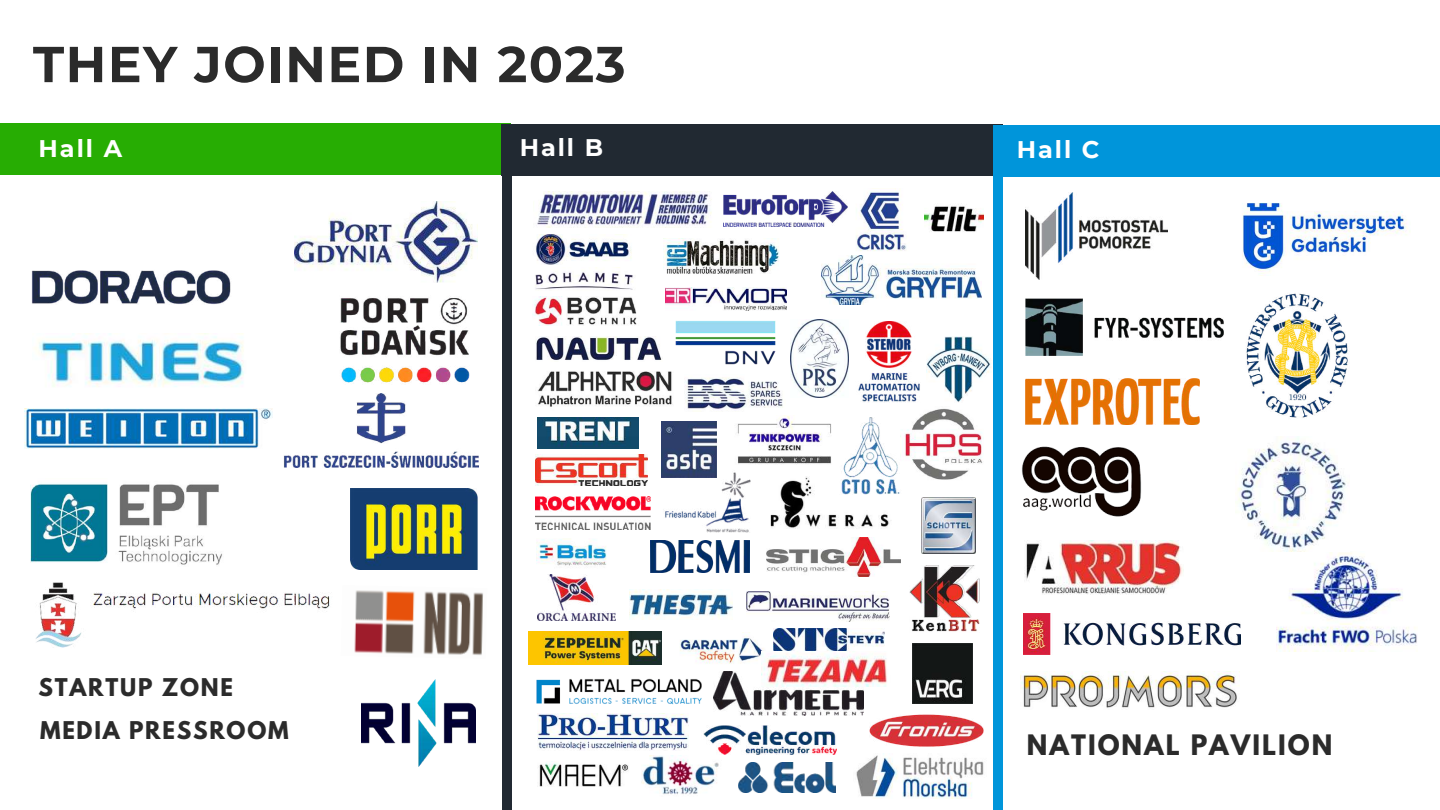
<style>
.page{position:relative;width:1440px;height:810px;background:#fff}
.page>*{position:absolute;margin:0;border:0;box-sizing:border-box;transform-origin:0 0}
.t1{font:700 50.4px "Montserrat";letter-spacing:.03em;color:#2b2b2b}
.t2{font:700 25px "League Spartan";letter-spacing:.08em;color:#2b2b2b}
.t3{font:700 24px "Montserrat";letter-spacing:.08em;color:#fff}
.t4{font:700 21.7px "League Spartan";letter-spacing:.08em;color:#2b2b2b}
</style>
<div class="page">
<div style="left:0;top:124px;width:511px;height:51px;background:#27ad03"></div>
<div style="left:502px;top:125px;width:501px;height:51px;background:#212932"></div>
<div style="left:993px;top:125px;width:447px;height:52px;background:#0095da"></div>
<div style="left:502px;top:134px;width:9px;height:676px;background:#212932"></div>
<div style="left:993px;top:126px;width:10px;height:684px;background:#0095da"></div>
<img style="left:537px;top:191px;width:175px;height:37px">
<img style="left:536px;top:235px;width:96px;height:30px">
<img style="left:790px;top:319px;width:59px;height:79px">
<img style="left:538px;top:575px;width:78px;height:46px">
<img style="left:675px;top:320px;width:101px;height:45px">
<img style="left:535px;top:272px;width:98px;height:18px">
<img style="left:724px;top:191px;width:124px;height:35px">
<img style="left:856px;top:192px;width:51px;height:59px">
<img style="left:536px;top:336px;width:126px;height:24px">
<img style="left:535px;top:496px;width:116px;height:33px">
<img style="left:747px;top:592px;width:142px;height:30px">
<img style="left:665px;top:287px;width:121px;height:24px">
<img style="left:664px;top:240px;width:115px;height:34px">
<img style="left:532px;top:297px;width:105px;height:28px">
<img style="left:535px;top:455px;width:112px;height:31px">
<img style="left:858px;top:322px;width:62px;height:80px">
<img style="left:921px;top:498px;width:54px;height:56px">
<img style="left:537px;top:371px;width:136px;height:36px">
<img style="left:737px;top:415px;width:94px;height:49px">
<img style="left:629px;top:590px;width:104px;height:30px">
<img style="left:685px;top:377px;width:98px;height:35px">
<img style="left:925px;top:206px;width:59px;height:26px">
<img style="left:654px;top:461px;width:108px;height:80px">
<img style="left:661px;top:422px;width:56px;height:55px">
<img style="left:538px;top:418px;width:101px;height:31px">
<img style="left:537px;top:539px;width:70px;height:27px">
<img style="left:362px;top:679px;width:113px;height:87px">
<img style="left:354px;top:590px;width:129px;height:65px">
<img style="left:31px;top:270px;width:200px;height:35px">
<img style="left:35px;top:334px;width:209px;height:53px">
<img style="left:24px;top:408px;width:248px;height:40px">
<img style="left:1024px;top:614px;width:217px;height:40px">
<img style="left:1025px;top:378px;width:174px;height:46px">
<img style="left:1025px;top:299px;width:198px;height:57px">
<img style="left:1246px;top:293px;width:102px;height:125px">
<img style="left:1021px;top:672px;width:218px;height:36px">
<img style="left:1025px;top:193px;width:143px;height:86px">
<img style="left:529px;top:631px;width:133px;height:33px">
<img style="left:680px;top:635px;width:84px;height:34px">
<img style="left:1022px;top:446px;width:119px;height:71px">
<img style="left:773px;top:628px;width:112px;height:23px">
<img style="left:713px;top:672px;width:151px;height:44px">
<img style="left:762px;top:652px;width:125px;height:34px">
<img style="left:767px;top:537px;width:133px;height:40px">
<img style="left:1242px;top:203px;width:168px;height:73px">
<img style="left:650px;top:541px;width:100px;height:32px">
<img style="left:1024px;top:541px;width:160px;height:54px">
<img style="left:770px;top:477px;width:121px;height:51px">
<img style="left:912px;top:643px;width:60px;height:60px">
<img style="left:536px;top:678px;width:166px;height:27px">
<img style="left:822px;top:255px;width:160px;height:49px">
<img style="left:538px;top:713px;width:150px;height:38px">
<img style="left:927px;top:336px;width:64px;height:66px">
<img style="left:836px;top:417px;width:64px;height:80px">
<img style="left:539px;top:761px;width:90px;height:26px">
<img style="left:909px;top:565px;width:70px;height:67px">
<img style="left:870px;top:715px;width:114px;height:32px">
<img style="left:703px;top:725px;width:134px;height:30px">
<img style="left:641px;top:756px;width:78px;height:38px">
<img style="left:738px;top:762px;width:97px;height:30px">
<img style="left:31px;top:483px;width:191px;height:82px">
<img style="left:900px;top:408px;width:84px;height:72px">
<img style="left:856px;top:753px;width:128px;height:46px">
<img style="left:1276px;top:551px;width:141px;height:101px">
<img style="left:1238px;top:436px;width:108px;height:115px">
<img style="left:284px;top:399px;width:194px;height:68px">
<img style="left:340px;top:298px;width:130px;height:101px">
<img style="left:295px;top:202px;width:183px;height:81px">
<img style="left:35px;top:582px;width:295px;height:66px">
<img style="left:350px;top:489px;width:128px;height:81px">
<h1 class="t1" style="left:33px;top:33px;width:594px">THEY JOINED IN 2023</h1>
<p class="t3" style="left:39px;top:134px;width:85px">Hall A</p>
<p class="t3" style="left:520px;top:132px;width:85px">Hall B</p>
<p class="t3" style="left:1017px;top:135px;width:84px">Hall C</p>
<p class="t4" style="left:39px;top:677px;width:196px">STARTUP ZONE</p>
<p class="t4" style="left:40px;top:720px;width:250px">MEDIA PRESSROOM</p>
<p class="t2" style="left:1027px;top:733px;width:307px">NATIONAL PAVILION</p>
</div>
